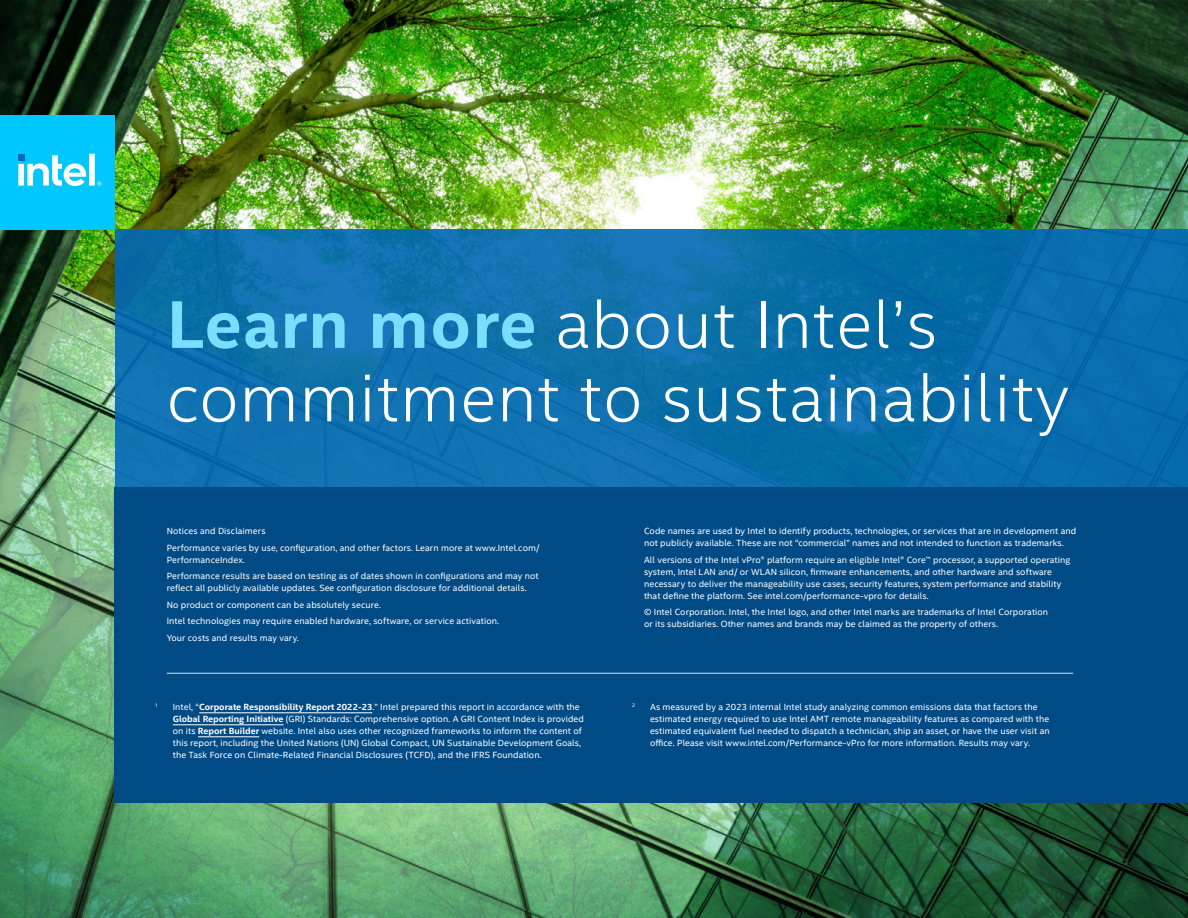
<style>
.page{position:relative;width:1188px;height:918px;background:#fff}
.page>*{position:absolute;margin:0;border:0;box-sizing:border-box;transform-origin:0 0}
.t1{font:300 67.5px/73.5px "Intel Clear";letter-spacing:.02em;color:#fff}
.INT_body{font:9px/12px "Intel Clear";letter-spacing:.01em;color:#fff}
.INT_body-2{font:5.25px "Intel Clear";color:#fff}
.s1{font-weight:700;color:#7bdeff}
.s2{font-weight:700}
</style>
<div class="page">
<img style="left:0;top:0;width:1188px;height:918px">
<svg style="left:115px;top:230px;width:1073px;height:258px;background:#0c6fac"></svg>
<div style="left:0;top:115px;width:115px;height:115px;background:#00c7fd"></div>
<svg style="left:18px;top:154px;width:84px;height:32px"></svg>
<div style="left:115px;top:488px;width:1073px;height:315px;background:#004a86"></div>
<hr style="left:199px;top:713px;width:173px;height:1px;background:#fff">
<hr style="left:173px;top:725px;width:111px;height:1px;background:#fff">
<hr style="left:198px;top:737px;width:61px;height:1px;background:#fff">
<hr style="left:167px;top:673px;width:906px;height:1px;background:#b4f0ff">
<p class="t1" style="left:167px;top:286px;width:904px"><span class="s1">Learn more</span> about Intel’s commitment to sustainability</p>
<p class="INT_body" style="left:167px;top:525px;width:100px">Notices and Disclaimers</p>
<p class="INT_body" style="left:167px;top:541px;width:374px">Performance varies by use, configuration, and other factors. Learn more at www.Intel.com/<br>PerformanceIndex.</p>
<p class="INT_body" style="left:167px;top:570px;width:373px">Performance results are based on testing as of dates shown in configurations and may not reflect all publicly available updates. See configuration disclosure for additional details.</p>
<p class="INT_body" style="left:167px;top:598px;width:216px">No product or component can be absolutely secure.</p>
<p class="INT_body" style="left:167px;top:615px;width:334px">Intel technologies may require enabled hardware, software, or service activation.</p>
<p class="INT_body" style="left:167px;top:631px;width:134px">Your costs and results may vary.</p>
<p class="INT_body" style="left:644px;top:525px;width:434px">Code names are used by Intel to identify products, technologies, or services that are in development and not publicly available. These are not “commercial” names and not intended to function as trademarks.</p>
<p class="INT_body" style="left:644px;top:553px;width:428px">All versions of the Intel vPro® platform require an eligible Intel® Core™ processor, a supported operating system, Intel LAN and/ or WLAN silicon, firmware enhancements, and other hardware and software necessary to deliver the manageability use cases, security features, system performance and stability that define the platform. See intel.com/performance-vpro for details.</p>
<p class="INT_body" style="left:644px;top:606px;width:406px">© Intel Corporation. Intel, the Intel logo, and other Intel marks are trademarks of Intel Corporation or its subsidiaries. Other names and brands may be claimed as the property of others.</p>
<p class="INT_body-2" style="left:155px;top:701px;width:5px">1</p>
<p class="INT_body" style="left:173px;top:700px;width:413px">Intel, “<span class="s2">Corporate Responsibility Report 2022-23</span>.” Intel prepared this report in accordance with the <span class="s2">Global Reporting Initiative</span> (GRI) Standards: Comprehensive option. A GRI Content Index is provided on its <span class="s2">Report Builder</span> website. Intel also uses other recognized frameworks to inform the content of this report, including the United Nations (UN) Global Compact, UN Sustainable Development Goals, the Task Force on Climate-Related Financial Disclosures (TCFD), and the IFRS Foundation.</p>
<p class="INT_body-2" style="left:632px;top:701px;width:5px">2</p>
<p class="INT_body" style="left:650px;top:700px;width:401px">As measured by a 2023 internal Intel study analyzing common emissions data that factors the estimated energy required to use Intel AMT remote manageability features as compared with the estimated equivalent fuel needed to dispatch a technician, ship an asset, or have the user visit an office. Please visit www.intel.com/Performance-vPro for more information. Results may vary.</p>
</div>
